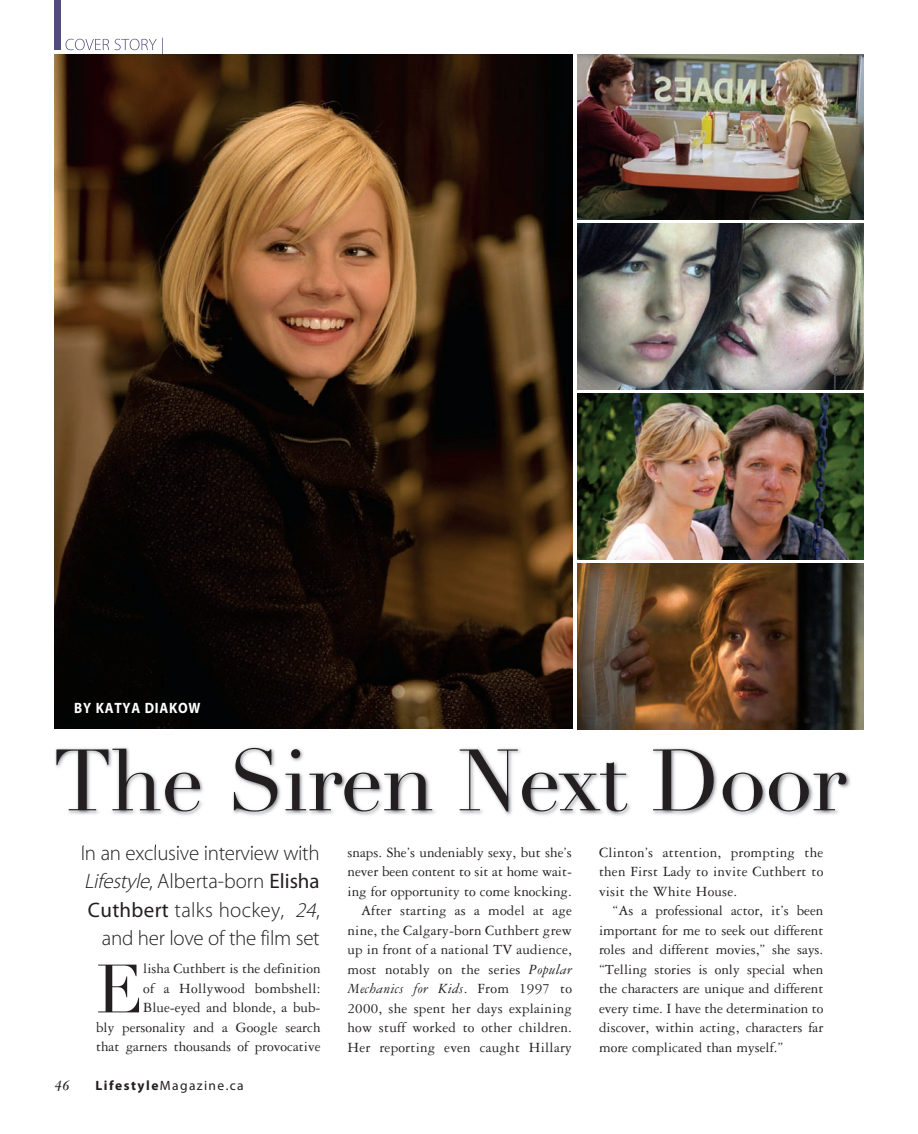
<style>
.page{position:relative;width:918px;height:1134px;background:#fff}
.page>*{position:absolute;margin:0;border:0;box-sizing:border-box;transform-origin:0 0}
.t1{font:85.5px "Didot";letter-spacing:-.015em;color:#231f20}
.t2{font:67.05px "Didot";color:#231f20}
.t3{font:300 21px/28.5px "Myriad Pro";letter-spacing:-.015em;color:#231f20;text-align:right}
.t4{font:15px/19.5px "Garamond 3 LT Std";color:#231f20;text-align:right}
.t5{font:700 15px "Myriad Pro";letter-spacing:.055em;color:#fff;scale:.9 1}
.t6{font:italic 700 15px "Garamond 3 LT Std";color:#231f20}
.t7{font:13.5px "Myriad Pro";letter-spacing:.105em;color:#231f20}
.s1{font-style:italic}
.s2{font-weight:400}
.s3{font-weight:700}
</style>
<div class="page">
<img style="left:54px;top:0;width:810px;height:847px">
<p class="t5" style="left:74px;top:703px;width:142px">BY KATYA DIAKOW</p>
<p class="t1" style="left:53px;top:729px;width:794px">The Siren Next Door</p>
<p class="t3" style="left:81px;top:840px;width:241px">In an exclusive interview with<br><span class="s1">Lifestyle</span>, Alberta-born <span class="s2">Elisha<br>Cuthbert</span> talks hockey, <span class="s1">24</span>, and her love of the film set</p>
<p class="t4" style="left:96px;top:960px;width:226px">lisha Cuthbert is the definition<br>of a Hollywood bombshell:<br>Blue-eyed and blonde, a bub-<br>bly personality and a Google search that garners thousands of provocative</p>
<p class="t2" style="left:96px;top:949px;width:49px">E</p>
<p class="t6" style="left:55px;top:1080px;width:16px">46</p>
<p class="t7" style="left:95px;top:1081px;width:150px"><span class="s3">Lifestyle</span>Magazine.ca</p>
<p class="t4" style="left:348px;top:844px;width:226px">snaps. She’s undeniably sexy, but she’s never been content to sit at home wait&shy;ing for opportunity to come knocking.<br>After starting as a model at age nine, the Calgary-born Cuthbert grew up in front of a national TV audience, most notably on the series <span class="s1">Popular Mechanics for Kids</span>. From 1997 to 2000, she spent her days explaining how stuff worked to other children.<br>Her reporting even caught Hillary</p>
<p class="t4" style="left:599px;top:844px;width:226px">Clinton’s attention, prompting the</p>
<p class="t4" style="left:599px;top:863px;width:226px">then First Lady to invite Cuthbert to</p>
<p class="t4" style="left:599px;top:883px;width:140px">visit the White House.</p>
<p class="t4" style="left:612px;top:902px;width:212px">“As a professional actor, it’s been</p>
<p class="t4" style="left:599px;top:922px;width:226px">important for me to seek out different</p>
<p class="t4" style="left:599px;top:941px;width:226px">roles and different movies,” she says.</p>
<p class="t4" style="left:599px;top:961px;width:226px">“Telling stories is only special when</p>
<p class="t4" style="left:599px;top:980px;width:226px">the characters are unique and different</p>
<p class="t4" style="left:599px;top:1000px;width:226px">every time. I have the determination to</p>
<p class="t4" style="left:599px;top:1019px;width:226px">discover, within acting, characters far</p>
<p class="t4" style="left:599px;top:1039px;width:186px">more complicated than myself.”</p>
</div>
